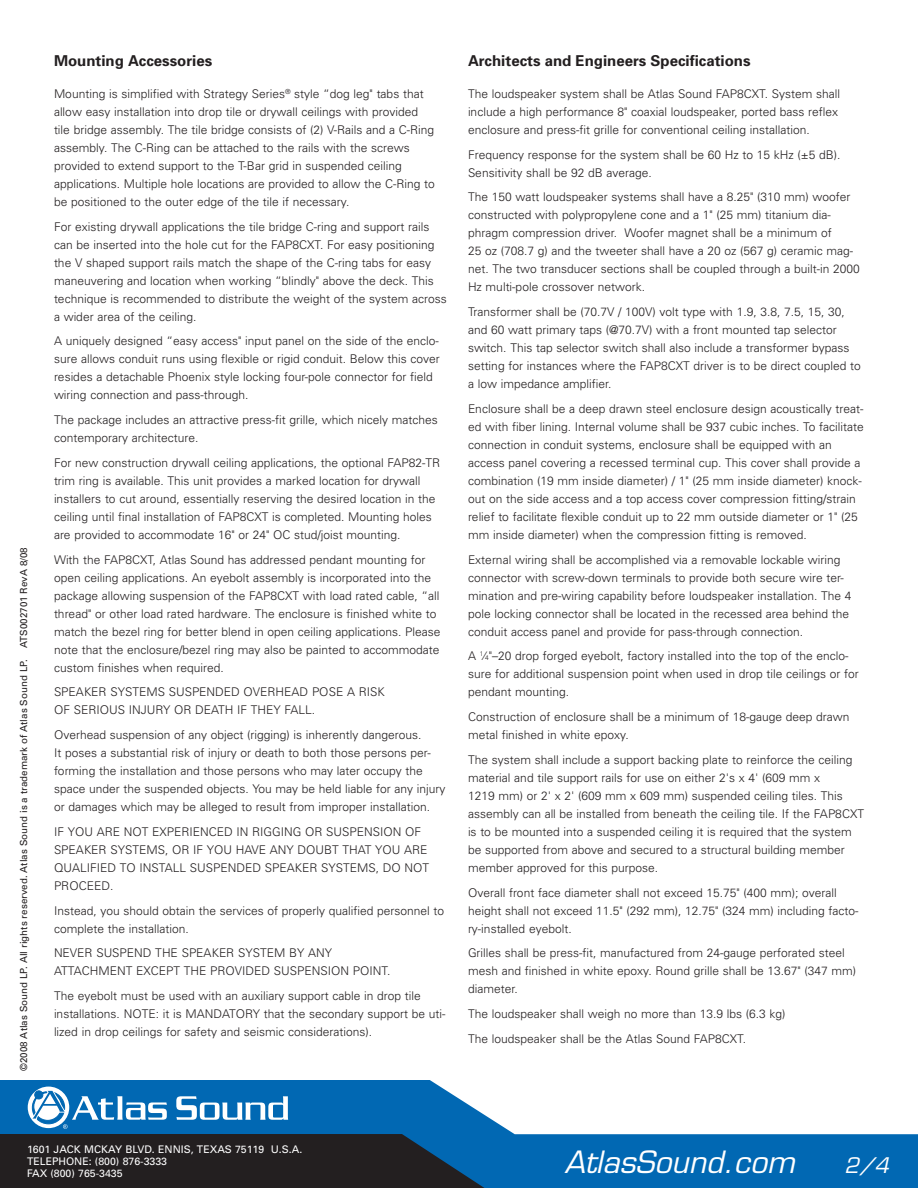
<style>
.page{position:relative;width:918px;height:1188px;background:#fff}
.page>*{position:absolute;margin:0;border:0;box-sizing:border-box;transform-origin:0 0}
.t1{font:italic 30px "Eurostile";color:#fff}
.t2{font:italic 21px "Eurostile";color:#fff}
.Section_Heading___8{font:700 15px "Univers";color:#231f20}
.Body_Copy___8_8_8{font:300 12px/18px "Univers";color:#231f20}
.t3{font:10.5px/12px "Univers";color:#fff}
.t4{font:9.75px "Univers";color:#231f20}
.s1{font-size:6.6px}
</style>
<div class="page">
<svg style="left:0;top:1080px;width:918px;height:108px;fill:#0168b3"></svg>
<svg style="left:27px;top:1086px;width:43px;height:43px"></svg>
<div style="left:28px;top:1087px;width:41px;height:41px;background:#fff;border-radius:50%"></div>
<svg style="left:0;top:1089px;width:484px;height:99px;background:#224d6d"></svg>
<p class="t4" style="left:18px;top:1071px;width:525px;rotate:-90deg">©2008 Atlas Sound LP. All rights reserved. Atlas Sound is a trademark of Atlas Sound LP. ATS002701 RevA 8/08</p>
<p class="Section_Heading___8" style="left:54px;top:51px;width:160px">Mounting Accessories</p>
<p class="Body_Copy___8_8_8" style="left:54px;top:84px;width:382px">Mounting is simplified with Strategy Series<sup>®</sup> style “dog leg" tabs that allow easy installation into drop tile or drywall ceilings with provided tile bridge assembly. The tile bridge consists of (2) V-Rails and a C-Ring assembly. The C-Ring can be attached to the rails with the screws provided to extend support to the T-Bar grid in suspended ceiling applications. Multiple hole locations are provided to allow the C-Ring to be positioned to the outer edge of the tile if necessary.</p>
<p class="Body_Copy___8_8_8" style="left:54px;top:217px;width:394px">For existing drywall applications the tile bridge C-ring and support rails can be inserted into the hole cut for the FAP8CXT. For easy positioning the V shaped support rails match the shape of the C-ring tabs for easy maneuvering and location when working “blindly" above the deck. This technique is recommended to distribute the weight of the system across a wider area of the ceiling.</p>
<p class="Body_Copy___8_8_8" style="left:54px;top:332px;width:387px">A uniquely designed “easy access" input panel on the side of the enclo&shy;sure allows conduit runs using flexible or rigid conduit. Below this cover resides a detachable Phoenix style locking four-pole connector for field wiring connection and pass-through.</p>
<p class="Body_Copy___8_8_8" style="left:54px;top:410px;width:385px">The package includes an attractive press-fit grille, which nicely matches contemporary architecture.</p>
<p class="Body_Copy___8_8_8" style="left:54px;top:453px;width:388px">For new construction drywall ceiling applications, the optional FAP82-TR trim ring is available. This unit provides a marked location for drywall installers to cut around, essentially reserving the desired location in the ceiling until final installation of FAP8CXT is completed. Mounting holes are provided to accommodate 16" or 24" OC stud/joist mounting.</p>
<p class="Body_Copy___8_8_8" style="left:54px;top:550px;width:388px">With the FAP8CXT, Atlas Sound has addressed pendant mounting for open ceiling applications. An eyebolt assembly is incorporated into the package allowing suspension of the FAP8CXT with load rated cable, “all thread" or other load rated hardware. The enclosure is finished white to match the bezel ring for better blend in open ceiling applications. Please note that the enclosure/bezel ring may also be painted to accommodate custom finishes when required.</p>
<p class="Body_Copy___8_8_8" style="left:54px;top:683px;width:332px">SPEAKER SYSTEMS SUSPENDED OVERHEAD POSE A RISK<br>OF SERIOUS INJURY OR DEATH IF THEY FALL.</p>
<p class="Body_Copy___8_8_8" style="left:54px;top:725px;width:393px">Overhead suspension of any object (rigging) is inherently dangerous.<br>It poses a substantial risk of injury or death to both those persons per&shy;forming the installation and those persons who may later occupy the space under the suspended objects. You may be held liable for any injury or damages which may be alleged to result from improper installation.</p>
<p class="Body_Copy___8_8_8" style="left:54px;top:822px;width:377px">IF YOU ARE NOT EXPERIENCED IN RIGGING OR SUSPENSION OF SPEAKER SYSTEMS, OR IF YOU HAVE ANY DOUBT THAT YOU ARE QUALIFIED TO INSTALL SUSPENDED SPEAKER SYSTEMS, DO NOT PROCEED.</p>
<p class="Body_Copy___8_8_8" style="left:54px;top:901px;width:392px">Instead, you should obtain the services of properly qualified personnel to complete the installation.</p>
<p class="Body_Copy___8_8_8" style="left:54px;top:944px;width:338px">NEVER SUSPEND THE SPEAKER SYSTEM BY ANY<br>ATTACHMENT EXCEPT THE PROVIDED SUSPENSION POINT.</p>
<p class="Body_Copy___8_8_8" style="left:54px;top:986px;width:393px">The eyebolt must be used with an auxiliary support cable in drop tile installations. NOTE: it is MANDATORY that the secondary support be uti&shy;lized in drop ceilings for safety and seismic considerations).</p>
<p class="Section_Heading___8" style="left:468px;top:51px;width:284px">Architects and Engineers Specifications</p>
<p class="Body_Copy___8_8_8" style="left:468px;top:84px;width:374px">The loudspeaker system shall be Atlas Sound FAP8CXT. System shall include a high performance 8" coaxial loudspeaker, ported bass reflex enclosure and press-fit grille for conventional ceiling installation.</p>
<p class="Body_Copy___8_8_8" style="left:468px;top:145px;width:374px">Frequency response for the system shall be 60 Hz to 15 kHz (±5 dB).<br>Sensitivity shall be 92 dB average.</p>
<p class="Body_Copy___8_8_8" style="left:468px;top:188px;width:393px">The 150 watt loudspeaker systems shall have a 8.25" (310 mm) woofer constructed with polypropylene cone and a 1" (25 mm) titanium dia&shy;phragm compression driver. Woofer magnet shall be a minimum of<br>25 oz (708.7 g) and the tweeter shall have a 20 oz (567 g) ceramic mag&shy;net. The two transducer sections shall be coupled through a built-in 2000<br>Hz multi-pole crossover network.</p>
<p class="Body_Copy___8_8_8" style="left:468px;top:302px;width:394px">Transformer shall be (70.7V / 100V) volt type with 1.9, 3.8, 7.5, 15, 30, and 60 watt primary taps (@70.7V) with a front mounted tap selector switch. This tap selector switch shall also include a transformer bypass setting for instances where the FAP8CXT driver is to be direct coupled to a low impedance amplifier.</p>
<p class="Body_Copy___8_8_8" style="left:468px;top:399px;width:397px">Enclosure shall be a deep drawn steel enclosure design acoustically treat&shy;ed with fiber lining. Internal volume shall be 937 cubic inches. To facilitate connection in conduit systems, enclosure shall be equipped with an access panel covering a recessed terminal cup. This cover shall provide a combination (19 mm inside diameter) / 1" (25 mm inside diameter) knock&shy;out on the side access and a top access cover compression fitting/strain relief to facilitate flexible conduit up to 22 mm outside diameter or 1" (25 mm inside diameter) when the compression fitting is removed.</p>
<p class="Body_Copy___8_8_8" style="left:468px;top:550px;width:385px">External wiring shall be accomplished via a removable lockable wiring connector with screw-down terminals to provide both secure wire ter&shy;mination and pre-wiring capability before loudspeaker installation. The 4 pole locking connector shall be located in the recessed area behind the conduit access panel and provide for pass-through connection.</p>
<p class="Body_Copy___8_8_8" style="left:468px;top:647px;width:392px">A <sup>1</sup>⁄<span class="s1">4</span>"–20 drop forged eyebolt, factory installed into the top of the enclo&shy;sure for additional suspension point when used in drop tile ceilings or for pendant mounting.</p>
<p class="Body_Copy___8_8_8" style="left:468px;top:707px;width:383px">Construction of enclosure shall be a minimum of 18-gauge deep drawn metal finished in white epoxy.</p>
<p class="Body_Copy___8_8_8" style="left:468px;top:750px;width:398px">The system shall include a support backing plate to reinforce the ceiling material and tile support rails for use on either 2's x 4' (609 mm x<br>1219 mm) or 2' x 2' (609 mm x 609 mm) suspended ceiling tiles. This assembly can all be installed from beneath the ceiling tile. If the FAP8CXT is to be mounted into a suspended ceiling it is required that the system be supported from above and secured to a structural building member member approved for this purpose.</p>
<p class="Body_Copy___8_8_8" style="left:468px;top:883px;width:392px">Overall front face diameter shall not exceed 15.75" (400 mm); overall height shall not exceed 11.5" (292 mm), 12.75" (324 mm) including facto&shy;ry-installed eyebolt.</p>
<p class="Body_Copy___8_8_8" style="left:468px;top:944px;width:390px">Grilles shall be press-fit, manufactured from 24-gauge perforated steel mesh and finished in white epoxy. Round grille shall be 13.67" (347 mm) diameter.</p>
<p class="Body_Copy___8_8_8" style="left:468px;top:1004px;width:319px">The loudspeaker shall weigh no more than 13.9 lbs (6.3 kg)</p>
<p class="Body_Copy___8_8_8" style="left:468px;top:1029px;width:280px">The loudspeaker shall be the Atlas Sound FAP8CXT.</p>
<p class="t3" style="left:27px;top:1143px;width:277px">1601 JACK MCKAY BLVD. ENNIS, TEXAS 75119 U.S.A.<br>TELEPHONE: (800) 876-3333<br>FAX (800) 765-3435</p>
<h1 class="t1" style="left:564px;top:1144px;width:232px">AtlasSound.com</h1>
<h2 class="t2" style="left:845px;top:1153px;width:46px">2/4</h2>
</div>
